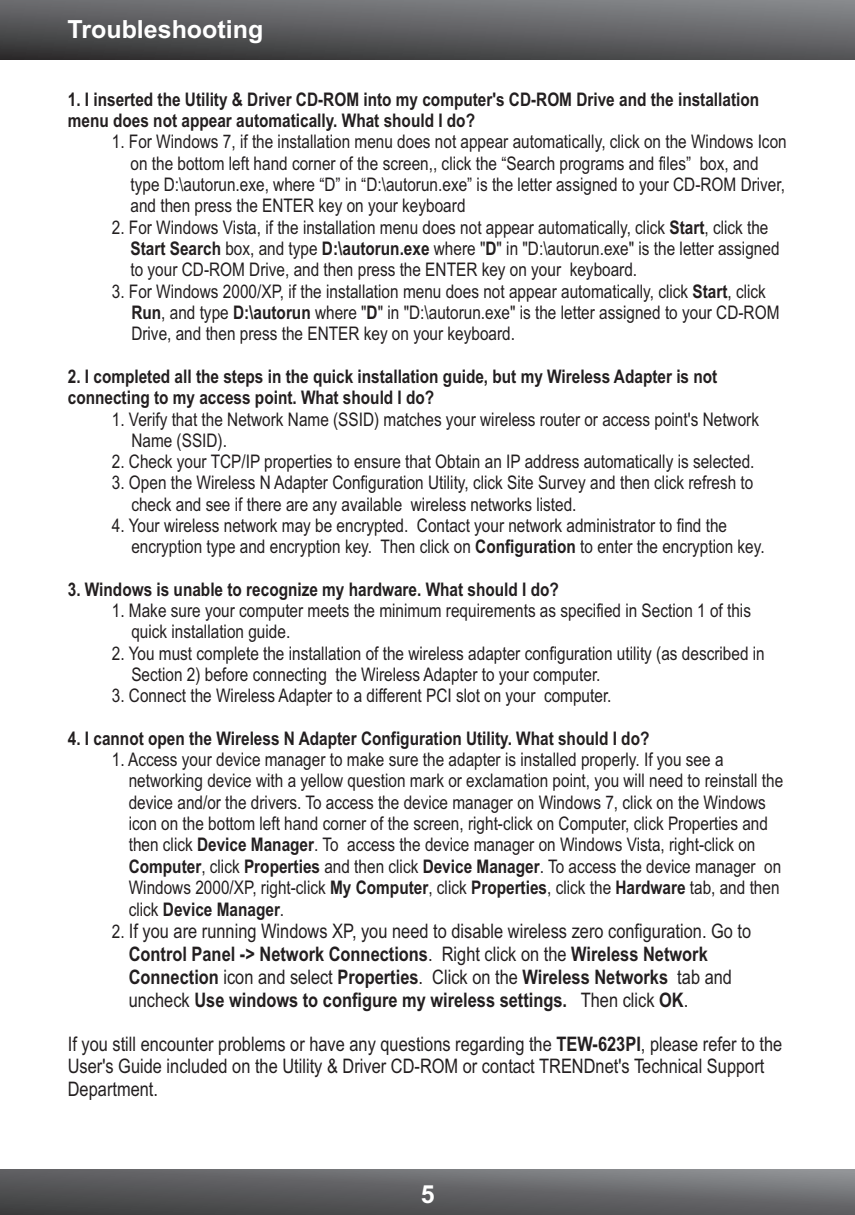
<style>
.page{position:relative;width:855px;height:1215px;background:#fff}
.page>*{position:absolute;margin:0;border:0;box-sizing:border-box;transform-origin:0 0}
.t1{font:700 25px "Arial";color:#fff}
.t2{font:20px/22.8px "Arial Narrow";color:#231f20}
.t3{font:18.75px/21.2px "Arial Narrow";color:#231f20}
.t4{font:700 18.75px/21.5px "Arial Narrow";color:#231f20}
.s1{font-weight:700}
.s2{font-size:18.75px}
</style>
<div class="page">
<svg style="left:0;top:0;width:855px;height:59px;background:#5e5e61"></svg>
<svg style="left:0;top:1170px;width:855px;height:45px;background:#606163"></svg>
<h1 class="t1" style="left:68px;top:20px;width:197px">Troubleshooting</h1>
<p class="t4" style="left:68px;top:90px;width:693px">1. I inserted the Utility &amp; Driver CD-ROM into my computer's CD-ROM Drive and the installation menu does not appear automatically. What should I do?</p>
<p class="t3" style="left:131px;top:133px;width:658px;text-indent:-19px">1. For Windows 7, if the installation menu does not appear automatically, click on the Windows Icon on the bottom left hand corner of the screen,, click the “Search programs and files” box, and type D:\autorun.exe, where “D” in “D:\autorun.exe” is the letter assigned to your CD-ROM Driver, and then press the ENTER key on your keyboard</p>
<p class="t3" style="left:131px;top:218px;width:651px;text-indent:-19px">2. For Windows Vista, if the installation menu does not appear automatically, click <span class="s1">Start</span>, click the<br><span class="s1">Start Search</span> box, and type <span class="s1">D:\autorun.exe</span> where "<span class="s1">D</span>" in "D:\autorun.exe" is the letter assigned to your CD-ROM Drive, and then press the ENTER key on your keyboard.</p>
<p class="t3" style="left:131px;top:282px;width:650px;text-indent:-19px">3. For Windows 2000/XP, if the installation menu does not appear automatically, click <span class="s1">Start</span>, click<br><span class="s1">Run</span>, and type <span class="s1">D:\autorun</span> where "<span class="s1">D</span>" in "D:\autorun.exe" is the letter assigned to your CD-ROM<br>Drive, and then press the ENTER key on your keyboard.</p>
<p class="t4" style="left:68px;top:367px;width:651px">2. I completed all the steps in the quick installation guide, but my Wireless Adapter is not connecting to my access point. What should I do?</p>
<p class="t3" style="left:131px;top:410px;width:629px;text-indent:-19px">1. Verify that the Network Name (SSID) matches your wireless router or access point's Network<br>Name (SSID).</p>
<p class="t3" style="left:112px;top:453px;width:644px">2. Check your TCP/IP properties to ensure that Obtain an IP address automatically is selected.</p>
<p class="t3" style="left:131px;top:474px;width:624px;text-indent:-19px">3. Open the Wireless N Adapter Configuration Utility, click Site Survey and then click refresh to check and see if there are any available wireless networks listed.</p>
<p class="t3" style="left:131px;top:516px;width:635px;text-indent:-19px">4. Your wireless network may be encrypted. Contact your network administrator to find the encryption type and encryption key. Then click on <span class="s1">Configuration</span> to enter the encryption key.</p>
<p class="t4" style="left:68px;top:580px;width:493px">3. Windows is unable to recognize my hardware. What should I do?</p>
<p class="t3" style="left:131px;top:602px;width:621px;text-indent:-19px">1. Make sure your computer meets the minimum requirements as specified in Section 1 of this quick installation guide.</p>
<p class="t3" style="left:131px;top:644px;width:635px;text-indent:-19px">2. You must complete the installation of the wireless adapter configuration utility (as described in<br>Section 2) before connecting the Wireless Adapter to your computer.</p>
<p class="t3" style="left:112px;top:687px;width:501px">3. Connect the Wireless Adapter to a different PCI slot on your computer.</p>
<p class="t4" style="left:68px;top:729px;width:583px">4. I cannot open the Wireless N Adapter Configuration Utility. What should I do?</p>
<p class="t3" style="left:129px;top:751px;width:656px;text-indent:-17px">1. Access your device manager to make sure the adapter is installed properly. If you see a networking device with a yellow question mark or exclamation point, you will need to reinstall the device and/or the drivers. To access the device manager on Windows 7, click on the Windows icon on the bottom left hand corner of the screen, right-click on Computer, click Properties and then click <span class="s1">Device Manager</span>. To access the device manager on Windows Vista, right-click on <span class="s1">Computer</span>, click <span class="s1">Properties</span> and then click <span class="s1">Device Manager</span>. To access the device manager on Windows 2000/XP, right-click <span class="s1">My Computer</span>, click <span class="s1">Properties</span>, click the <span class="s1">Hardware</span> tab, and then click <span class="s1">Device Manager</span>.</p>
<p class="t2" style="left:129px;top:921px;width:624px;text-indent:-17px"><span class="s2">2.</span> If you are running Windows XP, you need to disable wireless zero configuration. Go to <span class="s1">Control Panel -&gt; Network Connections</span>. Right click on the <span class="s1">Wireless Network Connection</span> icon and select <span class="s1">Properties</span>. Click on the <span class="s1">Wireless Networks</span> tab and uncheck <span class="s1">Use windows to configure my wireless settings.</span> Then click <span class="s1">OK</span>.</p>
<p class="t2" style="left:68px;top:1034px;width:716px">If you still encounter problems or have any questions regarding the <span class="s1">TEW-623PI</span>, please refer to the<br>User's Guide included on the Utility &amp; Driver CD-ROM or contact TRENDnet's Technical Support<br>Department.</p>
<h1 class="t1" style="left:421px;top:1185px;width:15px">5</h1>
</div>
